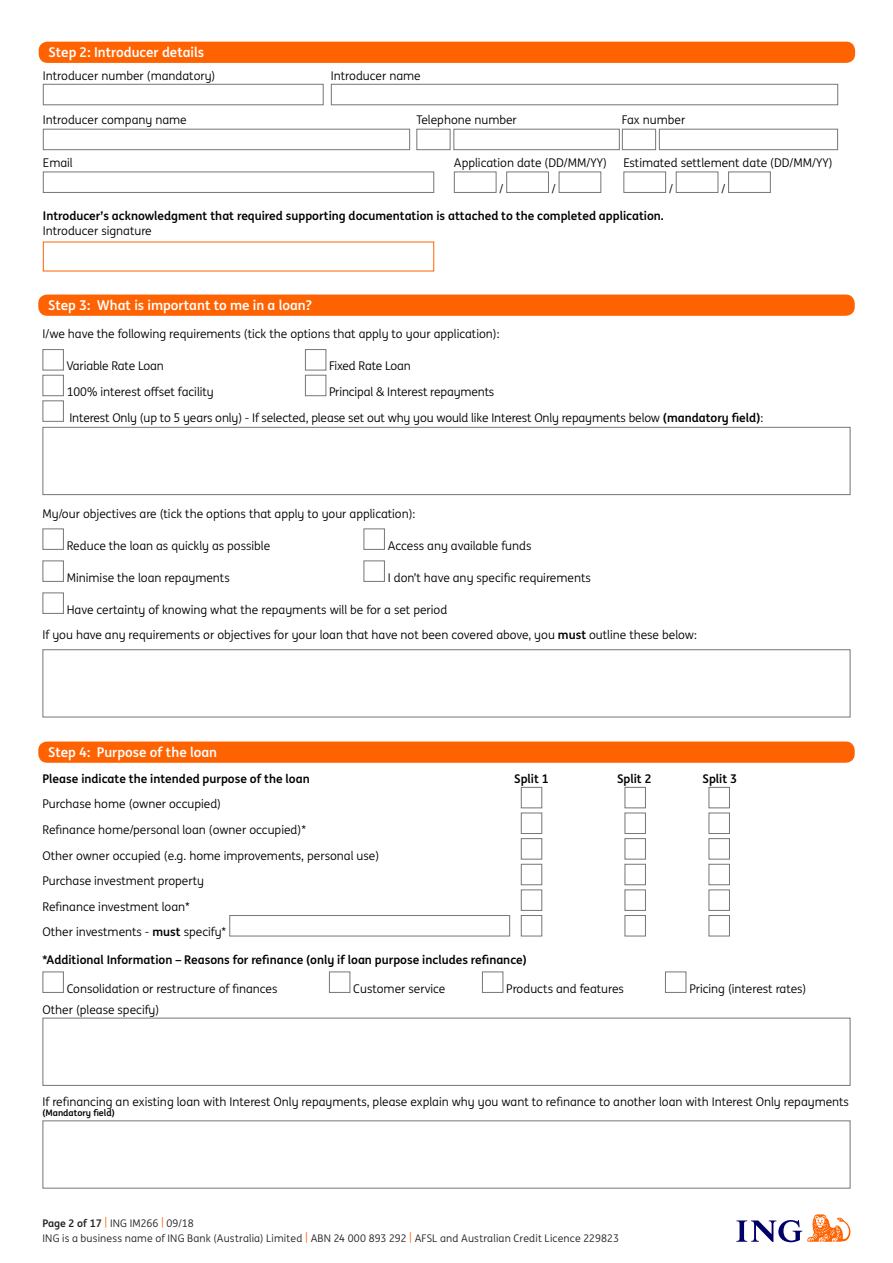
<style>
.page{position:relative;width:893px;height:1263px;background:#fff}
.page>*{position:absolute;margin:0;border:0;box-sizing:border-box;transform-origin:0 0}
.t1{font:700 13.5px "ING Me";color:#fff}
.t2{font:12px/25.7px "ING Me";color:#000}
.t3{font:700 12px "ING Me";color:#000}
.t4{font:10.5px/15px "ING Me";letter-spacing:.015em;color:#231f20}
.t5{font:700 9px "ING Me";color:#000}
.s1{font-weight:700}
.s2{color:#ff6200}
</style>
<div class="page">
<svg style="left:736px;top:1214px;width:114px;height:28px"></svg>
<div style="left:43px;top:84px;width:281px;height:21px;border:1px solid #767676"></div>
<div style="left:331px;top:84px;width:507px;height:21px;border:1px solid #767676"></div>
<div style="left:43px;top:129px;width:367px;height:21px;border:1px solid #767676"></div>
<div style="left:416px;top:129px;width:34px;height:21px;border:1px solid #767676"></div>
<div style="left:453px;top:129px;width:167px;height:21px;border:1px solid #767676"></div>
<div style="left:622px;top:129px;width:34px;height:21px;border:1px solid #767676"></div>
<div style="left:659px;top:129px;width:179px;height:21px;border:1px solid #767676"></div>
<div style="left:43px;top:172px;width:391px;height:21px;border:1px solid #767676"></div>
<div style="left:454px;top:172px;width:42px;height:21px;border:1px solid #767676"></div>
<div style="left:506px;top:172px;width:43px;height:21px;border:1px solid #767676"></div>
<div style="left:559px;top:172px;width:42px;height:21px;border:1px solid #767676"></div>
<div style="left:623px;top:172px;width:43px;height:21px;border:1px solid #767676"></div>
<div style="left:676px;top:172px;width:42px;height:21px;border:1px solid #767676"></div>
<div style="left:728px;top:172px;width:43px;height:21px;border:1px solid #767676"></div>
<div style="left:39px;top:42px;width:816px;height:21px;background:#ff6200;border-radius:9px"></div>
<div style="left:38px;top:295px;width:817px;height:21px;background:#ff6200;border-radius:9px"></div>
<div style="left:43px;top:349px;width:21px;height:21px;background:#fff;border:1px solid #767676"></div>
<div style="left:305px;top:349px;width:21px;height:21px;background:#fff;border:1px solid #767676"></div>
<div style="left:43px;top:375px;width:21px;height:21px;border:1px solid #767676"></div>
<div style="left:305px;top:375px;width:21px;height:21px;background:#fff;border:1px solid #767676"></div>
<div style="left:43px;top:400px;width:21px;height:22px;background:#fff;border:1px solid #767676"></div>
<div style="left:43px;top:528px;width:21px;height:22px;border:1px solid #767676"></div>
<div style="left:364px;top:528px;width:21px;height:22px;border:1px solid #767676"></div>
<div style="left:43px;top:560px;width:21px;height:22px;border:1px solid #767676"></div>
<div style="left:364px;top:560px;width:21px;height:22px;border:1px solid #767676"></div>
<div style="left:43px;top:592px;width:21px;height:22px;border:1px solid #767676"></div>
<div style="left:43px;top:649px;width:807px;height:68px;border:1px solid #767676"></div>
<div style="left:43px;top:427px;width:807px;height:68px;border:1px solid #767676"></div>
<div style="left:38px;top:741px;width:817px;height:22px;background:#ff6200;border-radius:9px"></div>
<div style="left:521px;top:787px;width:21px;height:21px;border:1px solid #767676"></div>
<div style="left:625px;top:787px;width:21px;height:21px;border:1px solid #767676"></div>
<div style="left:709px;top:787px;width:21px;height:21px;border:1px solid #767676"></div>
<div style="left:521px;top:813px;width:21px;height:21px;border:1px solid #767676"></div>
<div style="left:625px;top:813px;width:21px;height:21px;border:1px solid #767676"></div>
<div style="left:709px;top:813px;width:21px;height:21px;border:1px solid #767676"></div>
<div style="left:521px;top:838px;width:21px;height:21px;border:1px solid #767676"></div>
<div style="left:625px;top:838px;width:21px;height:21px;border:1px solid #767676"></div>
<div style="left:709px;top:838px;width:21px;height:21px;border:1px solid #767676"></div>
<div style="left:521px;top:864px;width:21px;height:21px;border:1px solid #767676"></div>
<div style="left:625px;top:864px;width:21px;height:21px;border:1px solid #767676"></div>
<div style="left:709px;top:864px;width:21px;height:21px;border:1px solid #767676"></div>
<div style="left:521px;top:889px;width:21px;height:22px;border:1px solid #767676"></div>
<div style="left:625px;top:889px;width:21px;height:22px;border:1px solid #767676"></div>
<div style="left:709px;top:889px;width:21px;height:22px;border:1px solid #767676"></div>
<div style="left:229px;top:915px;width:281px;height:21px;border:1px solid #767676"></div>
<div style="left:521px;top:915px;width:21px;height:21px;border:1px solid #767676"></div>
<div style="left:625px;top:915px;width:21px;height:21px;border:1px solid #767676"></div>
<div style="left:709px;top:915px;width:21px;height:21px;border:1px solid #767676"></div>
<div style="left:43px;top:971px;width:21px;height:22px;border:1px solid #767676"></div>
<div style="left:329px;top:971px;width:21px;height:22px;border:1px solid #767676"></div>
<div style="left:482px;top:971px;width:21px;height:22px;border:1px solid #767676"></div>
<div style="left:665px;top:971px;width:21px;height:22px;border:1px solid #767676"></div>
<div style="left:43px;top:1018px;width:807px;height:68px;border:1px solid #767676"></div>
<div style="left:43px;top:1120px;width:807px;height:68px;border:1px solid #767676"></div>
<p class="t1" style="left:48px;top:42px;width:157px">Step 2: Introducer details</p>
<p class="t2" style="left:43px;top:62px;width:174px">Introducer number (mandatory)</p>
<p class="t2" style="left:331px;top:62px;width:91px">Introducer name</p>
<p class="t2" style="left:43px;top:107px;width:145px">Introducer company name</p>
<p class="t2" style="left:416px;top:107px;width:102px">Telephone number</p>
<p class="t2" style="left:622px;top:107px;width:65px">Fax number</p>
<p class="t2" style="left:43px;top:150px;width:31px">Email</p>
<p class="t2" style="left:454px;top:150px;width:154px">Application date (DD/MM/YY)</p>
<p class="t2" style="left:623px;top:150px;width:211px">Estimated settlement date (DD/MM/YY)</p>
<p class="t2" style="left:499px;top:175px;width:5px">/</p>
<p class="t2" style="left:552px;top:175px;width:5px">/</p>
<p class="t2" style="left:669px;top:175px;width:5px">/</p>
<p class="t2" style="left:721px;top:175px;width:5px">/</p>
<p class="t3" style="left:43px;top:206px;width:622px">Introducer’s acknowledgment that required supporting documentation is attached to the completed application.</p>
<p class="t2" style="left:43px;top:217px;width:110px">Introducer signature</p>
<p class="t1" style="left:48px;top:295px;width:265px">Step 3: What is important to me in a loan?</p>
<p class="t2" style="left:43px;top:321px;width:459px">I/we have the following requirements (tick the options that apply to your application):</p>
<p class="t2" style="left:67px;top:353px;width:99px">Variable Rate Loan</p>
<p class="t2" style="left:329px;top:353px;width:83px">Fixed Rate Loan</p>
<p class="t2" style="left:67px;top:378px;width:149px">100% interest offset facility</p>
<p class="t2" style="left:69px;top:378px;width:695px;text-indent:260px">Principal &amp; Interest repayments<br>Interest Only (up to 5 years only) - If selected, please set out why you would like Interest Only repayments below <span class="s1">(mandatory field)</span>:</p>
<p class="t2" style="left:43px;top:500px;width:374px">My/our objectives are (tick the options that apply to your application):</p>
<p class="t2" style="left:67px;top:532px;width:205px">Reduce the loan as quickly as possible</p>
<p class="t2" style="left:388px;top:532px;width:145px">Access any available funds</p>
<p class="t2" style="left:67px;top:564px;width:164px">Minimise the loan repayments</p>
<p class="t2" style="left:388px;top:564px;width:205px">I don’t have any specific requirements</p>
<p class="t2" style="left:43px;top:596px;width:656px;text-indent:24px">Have certainty of knowing what the repayments will be for a set period<br>If you have any requirements or objectives for your loan that have not been covered above, you <span class="s1">must</span> outline these below:</p>
<p class="t1" style="left:48px;top:741px;width:171px">Step 4: Purpose of the loan</p>
<p class="t3" style="left:43px;top:769px;width:269px">Please indicate the intended purpose of the loan</p>
<p class="t3" style="left:514px;top:769px;width:36px">Split 1</p>
<p class="t3" style="left:617px;top:769px;width:36px">Split 2</p>
<p class="t3" style="left:703px;top:769px;width:36px">Split 3</p>
<p class="t2" style="left:43px;top:791px;width:338px">Purchase home (owner occupied)<br>Refinance home/personal loan (owner occupied)*<br>Other owner occupied (e.g. home improvements, personal use)<br>Purchase investment property<br>Refinance investment loan*<br>Other investments - <span class="s1">must</span> specify*</p>
<p class="t3" style="left:43px;top:949px;width:486px">*Additional Information – Reasons for refinance (only if loan purpose includes refinance)</p>
<p class="t2" style="left:67px;top:975px;width:212px">Consolidation or restructure of finances</p>
<p class="t2" style="left:353px;top:975px;width:94px">Customer service</p>
<p class="t2" style="left:506px;top:975px;width:119px">Products and features</p>
<p class="t2" style="left:689px;top:975px;width:119px">Pricing (interest rates)</p>
<p class="t2" style="left:43px;top:996px;width:118px">Other (please specify)</p>
<p class="t2" style="left:43px;top:1088px;width:808px">If refinancing an existing loan with Interest Only repayments, please explain why you want to refinance to another loan with Interest Only repayments</p>
<p class="t5" style="left:43px;top:1105px;width:74px">(Mandatory field)</p>
<p class="t4" style="left:43px;top:1215px;width:578px"><span class="s1">Page 2 of 17</span> <span class="s2">|</span> ING IM266 <span class="s2">|</span> 09/18<br>ING is a business name of ING Bank (Australia) Limited <span class="s2">|</span> ABN 24 000 893 292 <span class="s2">|</span> AFSL and Australian Credit Licence 229823</p>
</div>
